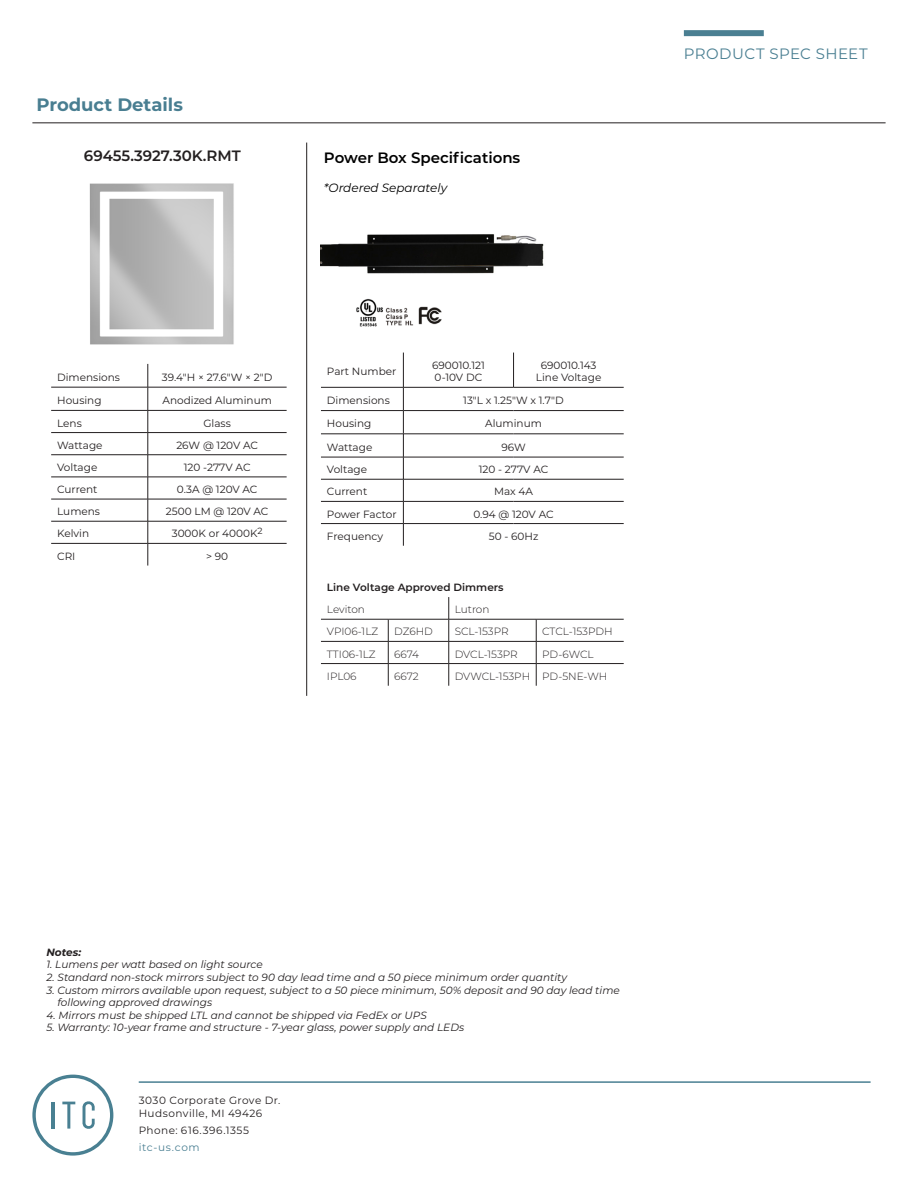
<style>
.page{position:relative;width:918px;height:1188px;background:#fff}
.page>*{position:absolute;margin:0;border:0;box-sizing:border-box;transform-origin:0 0}
.t1{font:700 18px "Montserrat";color:#497e91}
.t2{font:600 15px "Montserrat";color:#000}
.t3{font:600 15px "Montserrat";color:#231f20}
.t4{font:15px "Montserrat";letter-spacing:.03em;color:#4a7f92}
.t5{font:italic 12px "Montserrat";color:#000}
.t6{font:italic 10.5px "Montserrat";color:#231f20}
.t7{font:10.5px "Montserrat";color:#231f20}
.t8{font:300 10.5px "Montserrat";color:#231f20}
.t9{font:10.5px/13.5px "Montserrat";letter-spacing:.04em;color:#231f20}
.t10{font:600 10.5px "Montserrat";color:#231f20}
.t11{font:10.5px "Montserrat";letter-spacing:.045em;color:#231f20}
.t12{font:10.5px "Montserrat";letter-spacing:.06em;color:#4a7f92}
.t13{font:italic 700 10.5px "Montserrat";color:#231f20}
</style>
<div class="page">
<svg style="left:32px;top:1075px;width:81px;height:81px"></svg>
<hr style="left:139px;top:1081px;width:732px;height:2px;background:#4a7f92">
<div style="left:684px;top:30px;width:80px;height:6px;background:#4a7f92"></div>
<hr style="left:32px;top:123px;width:854px;height:1px;background:#231f20">
<hr style="left:306px;top:143px;width:1px;height:553px;background:#231f20">
<hr style="left:51px;top:387px;width:97px;height:1px;background:#231f20">
<hr style="left:148px;top:387px;width:139px;height:1px;background:#231f20">
<hr style="left:51px;top:410px;width:97px;height:1px;background:#231f20">
<hr style="left:148px;top:410px;width:139px;height:1px;background:#231f20">
<hr style="left:51px;top:432px;width:97px;height:1px;background:#231f20">
<hr style="left:148px;top:432px;width:139px;height:1px;background:#231f20">
<hr style="left:51px;top:454px;width:97px;height:1px;background:#231f20">
<hr style="left:148px;top:454px;width:139px;height:1px;background:#231f20">
<hr style="left:51px;top:477px;width:97px;height:1px;background:#231f20">
<hr style="left:148px;top:477px;width:139px;height:1px;background:#231f20">
<hr style="left:51px;top:499px;width:97px;height:1px;background:#231f20">
<hr style="left:148px;top:499px;width:139px;height:1px;background:#231f20">
<hr style="left:51px;top:521px;width:97px;height:1px;background:#231f20">
<hr style="left:148px;top:521px;width:139px;height:1px;background:#231f20">
<hr style="left:51px;top:543px;width:97px;height:1px;background:#231f20">
<hr style="left:148px;top:543px;width:139px;height:1px;background:#231f20">
<svg style="left:148px;top:364px;width:1px;height:202px"></svg>
<img style="left:89px;top:183px;width:145px;height:162px">
<img style="left:321px;top:234px;width:223px;height:40px">
<img style="left:356px;top:298px;width:86px;height:29px">
<hr style="left:403px;top:353px;width:1px;height:34px;background:#231f20">
<hr style="left:321px;top:387px;width:82px;height:1px;background:#231f20">
<hr style="left:403px;top:387px;width:111px;height:1px;background:#231f20">
<hr style="left:514px;top:387px;width:110px;height:1px;background:#231f20">
<hr style="left:321px;top:410px;width:82px;height:1px;background:#231f20">
<hr style="left:403px;top:410px;width:111px;height:1px;background:#231f20">
<hr style="left:514px;top:410px;width:110px;height:1px;background:#231f20">
<hr style="left:321px;top:434px;width:82px;height:1px;background:#231f20">
<hr style="left:403px;top:434px;width:111px;height:1px;background:#231f20">
<hr style="left:514px;top:434px;width:110px;height:1px;background:#231f20">
<hr style="left:321px;top:457px;width:82px;height:1px;background:#231f20">
<hr style="left:403px;top:457px;width:111px;height:1px;background:#231f20">
<hr style="left:514px;top:457px;width:110px;height:1px;background:#231f20">
<hr style="left:321px;top:479px;width:82px;height:1px;background:#231f20">
<hr style="left:403px;top:479px;width:111px;height:1px;background:#231f20">
<hr style="left:514px;top:479px;width:110px;height:1px;background:#231f20">
<hr style="left:321px;top:501px;width:82px;height:1px;background:#231f20">
<hr style="left:403px;top:501px;width:111px;height:1px;background:#231f20">
<hr style="left:514px;top:501px;width:110px;height:1px;background:#231f20">
<hr style="left:321px;top:523px;width:82px;height:1px;background:#231f20">
<hr style="left:403px;top:523px;width:111px;height:1px;background:#231f20">
<svg style="left:403px;top:388px;width:1px;height:158px"></svg>
<hr style="left:514px;top:523px;width:110px;height:1px;background:#231f20">
<hr style="left:513px;top:353px;width:1px;height:34px;background:#231f20">
<hr style="left:321px;top:619px;width:67px;height:1px;background:#231f20">
<hr style="left:388px;top:619px;width:61px;height:1px;background:#231f20">
<hr style="left:449px;top:619px;width:87px;height:1px;background:#231f20">
<hr style="left:536px;top:619px;width:88px;height:1px;background:#231f20">
<hr style="left:321px;top:641px;width:67px;height:1px;background:#231f20">
<hr style="left:388px;top:641px;width:61px;height:1px;background:#231f20">
<hr style="left:449px;top:641px;width:87px;height:1px;background:#231f20">
<hr style="left:536px;top:641px;width:88px;height:1px;background:#231f20">
<hr style="left:321px;top:663px;width:67px;height:1px;background:#231f20">
<hr style="left:388px;top:663px;width:61px;height:1px;background:#231f20">
<svg style="left:388px;top:619px;width:1px;height:67px"></svg>
<hr style="left:449px;top:663px;width:87px;height:1px;background:#231f20">
<svg style="left:448px;top:597px;width:1px;height:89px"></svg>
<hr style="left:536px;top:663px;width:88px;height:1px;background:#231f20">
<svg style="left:536px;top:619px;width:1px;height:67px"></svg>
<p class="t1" style="left:36px;top:91px;width:148px">Product Details</p>
<p class="t3" style="left:84px;top:145px;width:158px">69455.3927.30K.RMT</p>
<p class="t2" style="left:324px;top:147px;width:198px">Power Box Specifications</p>
<p class="t5" style="left:324px;top:179px;width:125px">*Ordered Separately</p>
<p class="t7" style="left:57px;top:370px;width:64px">Dimensions</p>
<p class="t7" style="left:162px;top:370px;width:112px">39.4"H × 27.6"W × 2"D</p>
<p class="t7" style="left:57px;top:393px;width:46px">Housing</p>
<p class="t7" style="left:163px;top:393px;width:111px">Anodized Aluminum</p>
<p class="t7" style="left:57px;top:416px;width:26px">Lens</p>
<p class="t7" style="left:204px;top:416px;width:29px">Glass</p>
<p class="t7" style="left:57px;top:438px;width:47px">Wattage</p>
<p class="t7" style="left:176px;top:438px;width:83px">26W @ 120V AC</p>
<p class="t7" style="left:57px;top:460px;width:42px">Voltage</p>
<p class="t7" style="left:184px;top:460px;width:68px">120 -277V AC</p>
<p class="t7" style="left:57px;top:482px;width:42px">Current</p>
<p class="t7" style="left:177px;top:482px;width:82px">0.3A @ 120V AC</p>
<p class="t7" style="left:57px;top:504px;width:44px">Lumens</p>
<p class="t7" style="left:166px;top:504px;width:104px">2500 LM @ 120V AC</p>
<p class="t7" style="left:57px;top:526px;width:34px">Kelvin</p>
<p class="t7" style="left:172px;top:526px;width:92px">3000K or 4000K<sup>2</sup></p>
<p class="t7" style="left:57px;top:549px;width:20px">CRI</p>
<p class="t7" style="left:206px;top:549px;width:24px">&gt; 90</p>
<p class="t7" style="left:327px;top:364px;width:71px">Part Number</p>
<p class="t7" style="left:432px;top:358px;width:54px">690010.121</p>
<p class="t7" style="left:435px;top:370px;width:49px">0-10V DC</p>
<p class="t7" style="left:541px;top:358px;width:57px">690010.143</p>
<p class="t7" style="left:536px;top:370px;width:67px">Line Voltage</p>
<p class="t7" style="left:327px;top:393px;width:64px">Dimensions</p>
<p class="t7" style="left:463px;top:393px;width:102px">13"L x 1.25"W x 1.7"D</p>
<p class="t7" style="left:327px;top:416px;width:46px">Housing</p>
<p class="t7" style="left:485px;top:416px;width:58px">Aluminum</p>
<p class="t7" style="left:327px;top:440px;width:47px">Wattage</p>
<p class="t7" style="left:501px;top:440px;width:26px">96W</p>
<p class="t7" style="left:327px;top:462px;width:42px">Voltage</p>
<p class="t7" style="left:479px;top:462px;width:71px">120 - 277V AC</p>
<p class="t7" style="left:327px;top:484px;width:42px">Current</p>
<p class="t7" style="left:494px;top:484px;width:41px">Max 4A</p>
<p class="t7" style="left:327px;top:507px;width:71px">Power Factor</p>
<p class="t7" style="left:473px;top:507px;width:82px">0.94 @ 120V AC</p>
<p class="t7" style="left:327px;top:529px;width:58px">Frequency</p>
<p class="t7" style="left:489px;top:529px;width:51px">50 - 60Hz</p>
<p class="t10" style="left:327px;top:580px;width:178px">Line Voltage Approved Dimmers</p>
<p class="t8" style="left:327px;top:602px;width:40px">Leviton</p>
<p class="t8" style="left:455px;top:602px;width:36px">Lutron</p>
<p class="t8" style="left:327px;top:625px;width:53px">VPI06-1LZ</p>
<p class="t8" style="left:394px;top:625px;width:40px">DZ6HD</p>
<p class="t8" style="left:455px;top:625px;width:56px">SCL-153PR</p>
<p class="t8" style="left:542px;top:625px;width:72px">CTCL-153PDH</p>
<p class="t8" style="left:327px;top:647px;width:50px">TTI06-1LZ</p>
<p class="t8" style="left:394px;top:647px;width:26px">6674</p>
<p class="t8" style="left:455px;top:647px;width:65px">DVCL-153PR</p>
<p class="t8" style="left:542px;top:647px;width:53px">PD-6WCL</p>
<p class="t8" style="left:327px;top:669px;width:31px">IPL06</p>
<p class="t8" style="left:394px;top:669px;width:26px">6672</p>
<p class="t8" style="left:455px;top:669px;width:77px">DVWCL-153PH</p>
<p class="t8" style="left:542px;top:669px;width:67px">PD-5NE-WH</p>
<h2 class="t4" style="left:684px;top:43px;width:185px">PRODUCT SPEC SHEET</h2>
<p class="t13" style="left:46px;top:944px;width:36px">Notes:</p>
<p class="t6" style="left:46px;top:957px;width:218px">1. Lumens per watt based on light source</p>
<p class="t6" style="left:46px;top:970px;width:522px">2. Standard non-stock mirrors subject to 90 day lead time and a 50 piece minimum order quantity</p>
<p class="t6" style="left:46px;top:983px;width:575px">3. Custom mirrors available upon request, subject to a 50 piece minimum, 50% deposit and 90 day lead time</p>
<p class="t6" style="left:58px;top:995px;width:156px">following approved drawings</p>
<p class="t6" style="left:46px;top:1008px;width:382px">4. Mirrors must be shipped LTL and cannot be shipped via FedEx or UPS</p>
<p class="t6" style="left:46px;top:1020px;width:419px">5. Warranty: 10-year frame and structure - 7-year glass, power supply and LEDs</p>
<p class="t9" style="left:139px;top:1093px;width:143px">3030 Corporate Grove Dr.<br>Hudsonville, MI 49426</p>
<p class="t11" style="left:139px;top:1123px;width:112px">Phone: 616.396.1355</p>
<p class="t12" style="left:139px;top:1140px;width:63px">itc-us.com</p>
</div>
